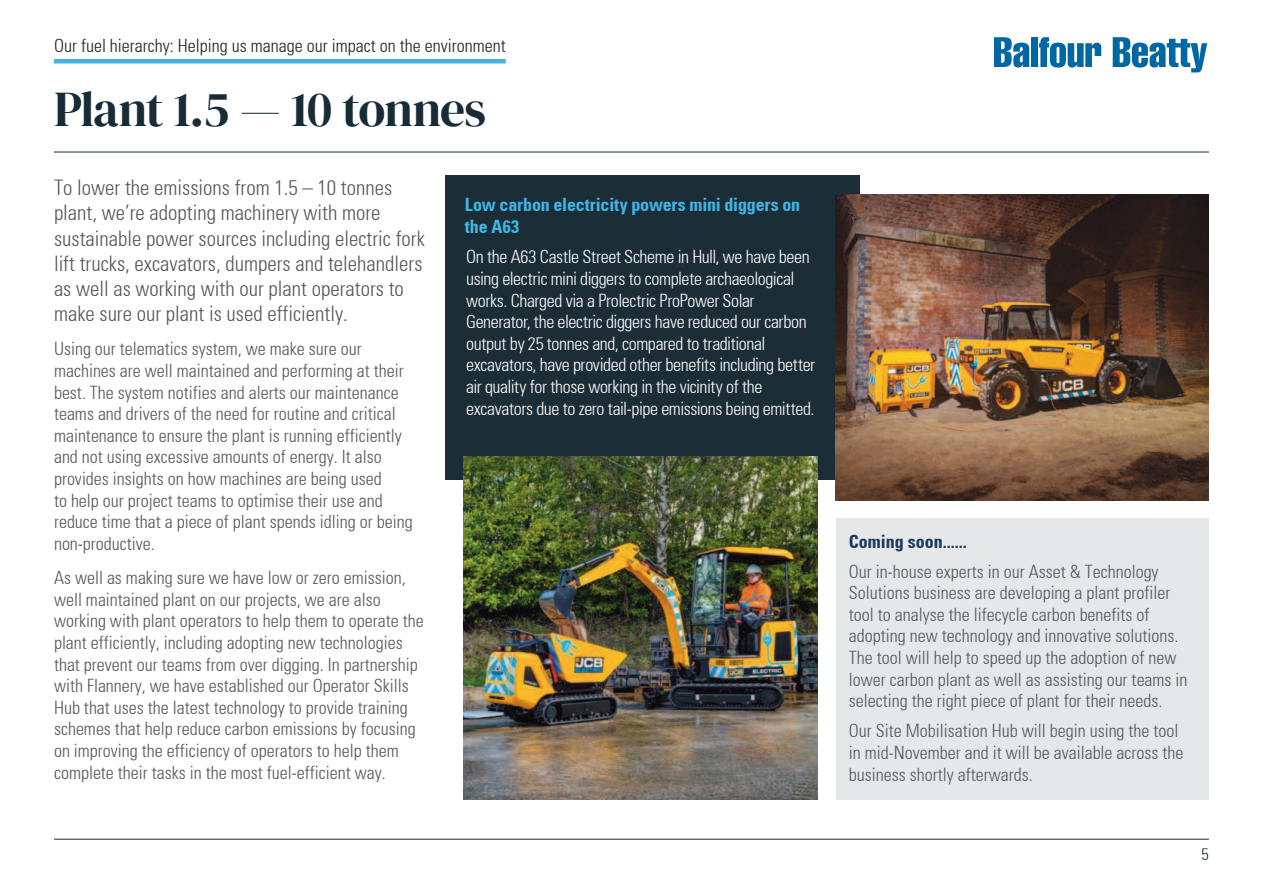
<style>
.page{position:relative;width:1263px;height:893px;background:#fff}
.page>*{position:absolute;margin:0;border:0;box-sizing:border-box;transform-origin:0 0}
.t1{font:49.5px "DM Serif Display";letter-spacing:-.025em;color:#172c36}
.t2{font:300 condensed 21px/25.2px "Univers";color:#53565a}
.t3{font:300 condensed 18px/21.6px "Univers";color:#53565a}
.t4{font:300 condensed 18px/21.6px "Univers";letter-spacing:-.02em;color:#fff}
.t5{font:300 condensed 18px "Univers";color:#231f20}
.t6{font:700 condensed 18px/21.6px "Univers";letter-spacing:-.01em;color:#41b6e6}
.t7{font:700 condensed 18px "Univers";color:#1b365d}
.t8{font:300 condensed 16.5px "Univers";color:#1b2d37}
</style>
<div class="page">
<hr style="left:54px;top:839px;width:1155px;height:1px;background:#1b2d37">
<hr style="left:54px;top:59px;width:452px;height:4px;background:#41b6e6">
<svg style="left:994px;top:37px;width:35px;height:31px"></svg>
<div style="left:1031px;top:37px;width:6px;height:30px;background:#0067a5"></div>
<svg style="left:1039px;top:37px;width:62px;height:31px"></svg>
<svg style="left:1113px;top:37px;width:94px;height:35px"></svg>
<div style="left:445px;top:175px;width:414px;height:305px;background:#1b2d37"></div>
<img style="left:463px;top:456px;width:355px;height:344px">
<div style="left:836px;top:519px;width:373px;height:281px;background:#e6e7e9"></div>
<img style="left:836px;top:194px;width:373px;height:307px">
<hr style="left:54px;top:152px;width:1155px;height:1px;background:#172c36">
<p class="t5" style="left:54px;top:39px;width:453px">Our fuel hierarchy: Helping us manage our impact on the environment</p>
<h1 class="t1" style="left:54px;top:91px;width:434px">Plant 1.5 — 10 tonnes</h1>
<p class="t2" style="left:54px;top:177px;width:372px">To lower the emissions from 1.5 – 10 tonnes plant, we’re adopting machinery with more sustainable power sources including electric fork lift trucks, excavators, dumpers and telehandlers as well as working with our plant operators to make sure our plant is used efficiently.</p>
<p class="t3" style="left:54px;top:340px;width:360px">Using our telematics system, we make sure our machines are well maintained and performing at their best. The system notifies and alerts our maintenance teams and drivers of the need for routine and critical maintenance to ensure the plant is running efficiently and not using excessive amounts of energy. It also provides insights on how machines are being used<br>to help our project teams to optimise their use and reduce time that a piece of plant spends idling or being non-productive.</p>
<p class="t3" style="left:54px;top:568px;width:371px">As well as making sure we have low or zero emission, well maintained plant on our projects, we are also working with plant operators to help them to operate the plant efficiently, including adopting new technologies that prevent our teams from over digging. In partnership with Flannery, we have established our Operator Skills Hub that uses the latest technology to provide training schemes that help reduce carbon emissions by focusing on improving the efficiency of operators to help them complete their tasks in the most fuel-efficient way.</p>
<p class="t6" style="left:465px;top:196px;width:337px">Low carbon electricity powers mini diggers on the A63</p>
<p class="t4" style="left:466px;top:248px;width:351px">On the A63 Castle Street Scheme in Hull, we have been using electric mini diggers to complete archaeological works. Charged via a Prolectric ProPower Solar Generator, the electric diggers have reduced our carbon output by 25 tonnes and, compared to traditional excavators, have provided other benefits including better air quality for those working in the vicinity of the excavators due to zero tail-pipe emissions being emitted.</p>
<p class="t7" style="left:849px;top:534px;width:119px">Coming soon......</p>
<p class="t3" style="left:849px;top:562px;width:340px">Our in-house experts in our Asset &amp; Technology Solutions business are developing a plant profiler tool to analyse the lifecycle carbon benefits of adopting new technology and innovative solutions.<br>The tool will help to speed up the adoption of new lower carbon plant as well as assisting our teams in selecting the right piece of plant for their needs.</p>
<p class="t3" style="left:849px;top:722px;width:336px">Our Site Mobilisation Hub will begin using the tool in mid-November and it will be available across the business shortly afterwards.</p>
<p class="t8" style="left:1202px;top:847px;width:9px">5</p>
</div>
